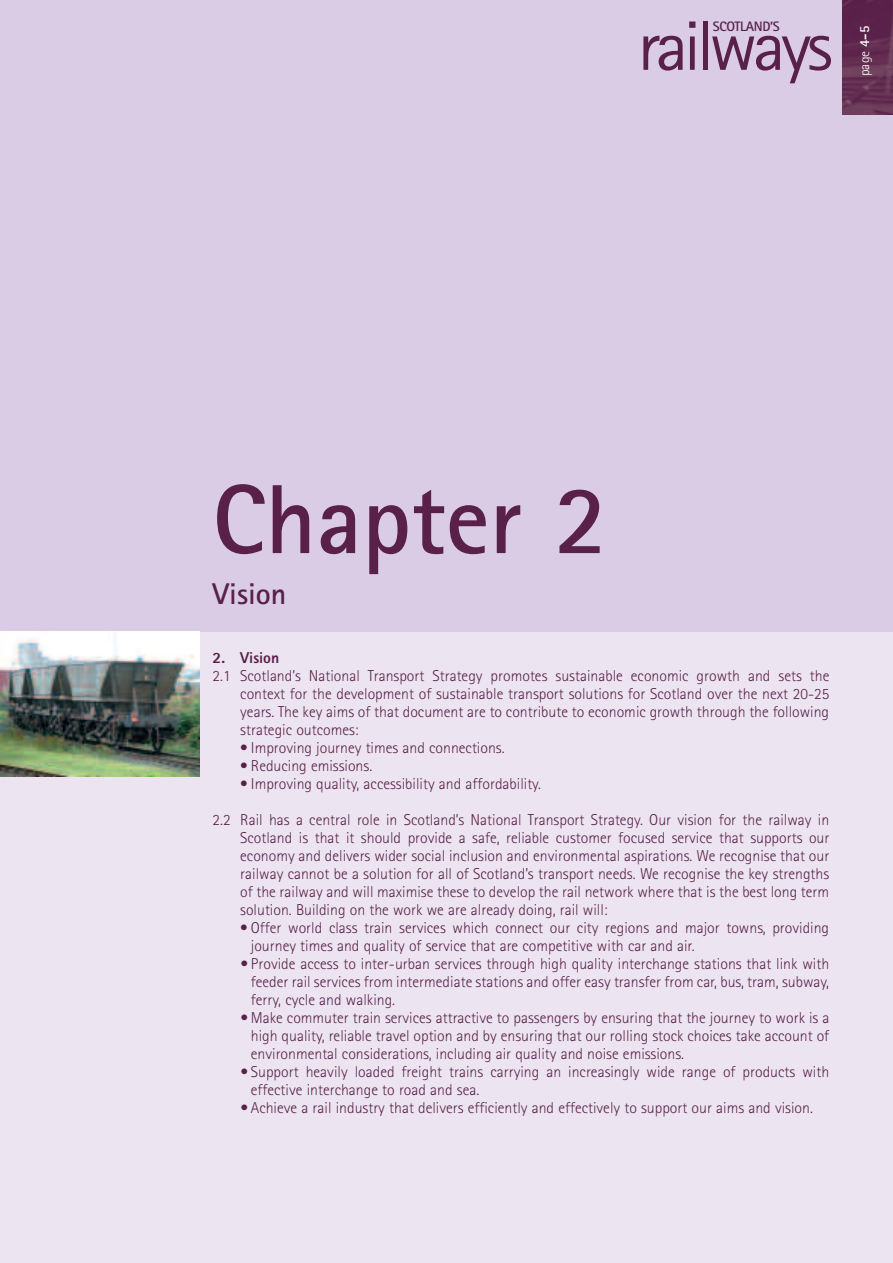
<style>
.page{position:relative;width:893px;height:1263px;background:#fff}
.page>*{position:absolute;margin:0;border:0;box-sizing:border-box;transform-origin:0 0}
.t1{font:700 98.4px "Rotis Sans Serif";color:#592049}
.t2{font:70.05px "Rotis Sans Serif";letter-spacing:-.06em;color:#592049}
.t3{font:700 30px "Rotis Sans Serif";color:#592049}
.t4{font:300 15.75px/18px "Rotis Sans Serif";color:#592049;text-align:justify}
.t5{font:800 15.75px "Rotis Sans Serif";color:#592049}
.t6{font:300 13.8px "Rotis Sans Serif";color:#fff}
.t7{font:700 13.65px "Rotis Sans Serif";letter-spacing:-.025em;color:#592049}
.s1{font-weight:700}
</style>
<div class="page">
<div style="left:0;top:631px;width:893px;height:632px;background:#ece5f1"></div>
<div style="left:0;top:0;width:893px;height:631px;background:#dacce4"></div>
<img style="left:0;top:631px;width:200px;height:145px">
<img style="left:843px;top:0;width:50px;height:115px">
<p class="t7" style="left:713px;top:21px;width:68px">SCOTLAND’S</p>
<h2 class="t2" style="left:638px;top:21px;width:196px">railways</h2>
<p class="t6" style="left:860px;top:76px;width:52px;rotate:-90deg">page <span class="s1">4-5</span></p>
<h1 class="t1" style="left:213px;top:485px;width:396px">Chapter 2</h1>
<h3 class="t3" style="left:213px;top:583px;width:75px">Vision</h3>
<p class="t5" style="left:213px;top:652px;width:68px">2. Vision</p>
<p class="t4" style="left:240px;top:668px;width:591px;text-indent:-28px">2.1 Scotland’s National Transport Strategy promotes sustainable economic growth and sets the context for the development of sustainable transport solutions for Scotland over the next 20-25 years. The key aims of that document are to contribute to economic growth through the following strategic outcomes:</p>
<p class="t4" style="left:240px;top:740px;width:266px">• Improving journey times and connections.</p>
<p class="t4" style="left:240px;top:758px;width:133px">• Reducing emissions.</p>
<p class="t4" style="left:240px;top:776px;width:302px">• Improving quality, accessibility and affordability.</p>
<p class="t4" style="left:240px;top:812px;width:591px;text-indent:-28px">2.2 Rail has a central role in Scotland’s National Transport Strategy. Our vision for the railway in Scotland is that it should provide a safe, reliable customer focused service that supports our economy and delivers wider social inclusion and environmental aspirations. We recognise that our railway cannot be a solution for all of Scotland’s transport needs. We recognise the key strengths of the railway and will maximise these to develop the rail network where that is the best long term solution. Building on the work we are already doing, rail will:</p>
<p class="t4" style="left:251px;top:920px;width:580px;text-indent:-11px">• Offer world class train services which connect our city regions and major towns, providing journey times and quality of service that are competitive with car and air.</p>
<p class="t4" style="left:251px;top:956px;width:580px;text-indent:-11px"><span class="s1">•</span> Provide access to inter-urban services through high quality interchange stations that link with feeder rail services from intermediate stations and offer easy transfer from car, bus, tram, subway, ferry, cycle and walking.</p>
<p class="t4" style="left:251px;top:1010px;width:580px;text-indent:-11px"><span class="s1">•</span>Make commuter train services attractive to passengers by ensuring that the journey to work is a high quality, reliable travel option and by ensuring that our rolling stock choices take account of environmental considerations, including air quality and noise emissions.</p>
<p class="t4" style="left:251px;top:1064px;width:580px;text-indent:-11px"><span class="s1">•</span> Support heavily loaded freight trains carrying an increasingly wide range of products with effective interchange to road and sea.</p>
<p class="t4" style="left:240px;top:1100px;width:574px"><span class="s1">•</span> Achieve a rail industry that delivers efficiently and effectively to support our aims and vision.</p>
</div>
